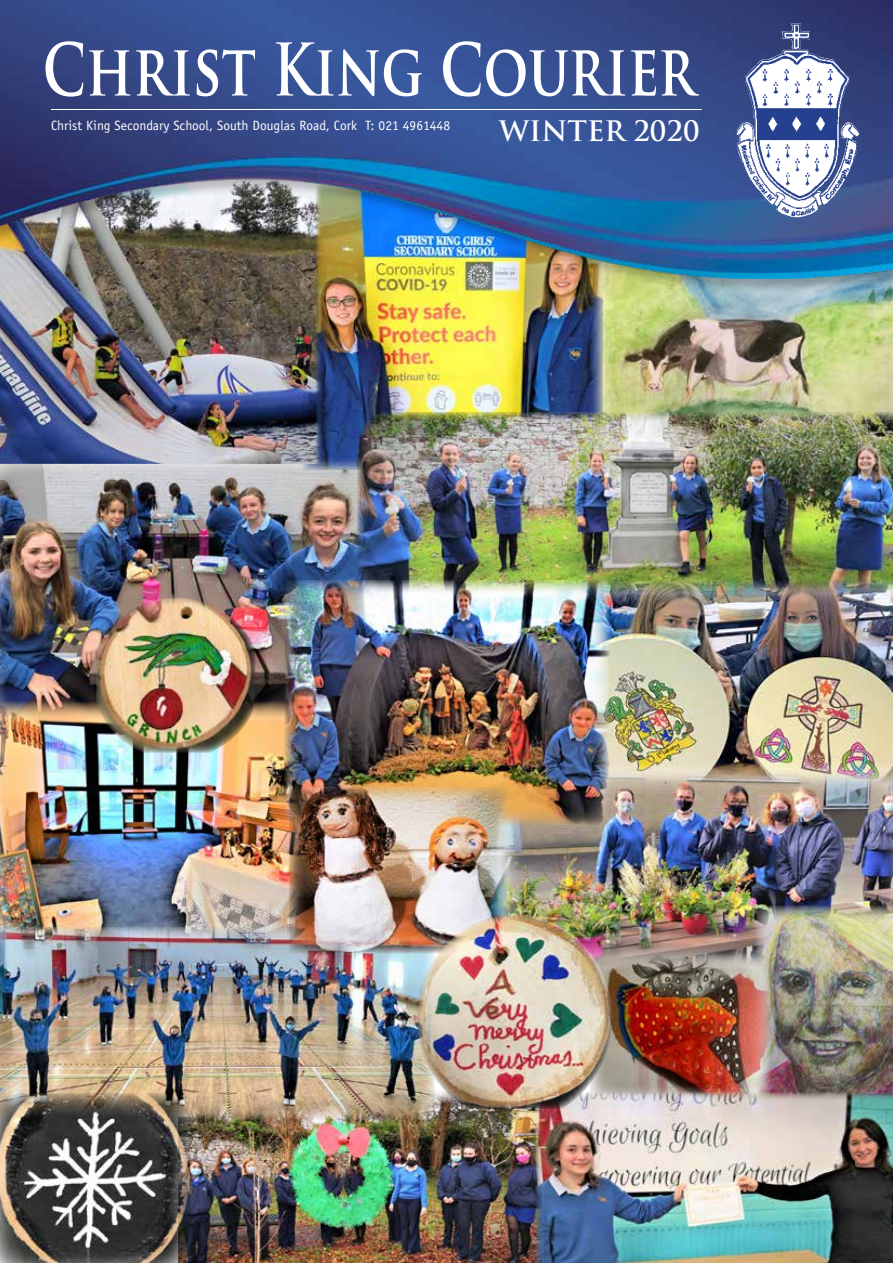
<style>
.page{position:relative;width:893px;height:1263px;background:#fff}
.page>*{position:absolute;margin:0;border:0;box-sizing:border-box;transform-origin:0 0}
.t1{font:700 70.5px "Trajan Pro";color:#fff;scale:.77 1}
.t2{font:700 27.45px "Trajan Pro";color:#fff}
.t3{font:13.5px "Officina Sans";color:#fff}
</style>
<div class="page">
<img style="left:0;top:463px;width:357px;height:239px">
<img style="left:603px;top:295px;width:290px;height:117px">
<img style="left:303px;top:295px;width:300px;height:175px">
<img style="left:0;top:295px;width:322px;height:168px">
<img style="left:507px;top:782px;width:386px;height:173px">
<img style="left:357px;top:412px;width:536px;height:168px">
<img style="left:609px;top:580px;width:284px;height:202px">
<img style="left:0;top:702px;width:289px;height:225px">
<img style="left:191px;top:1109px;width:345px;height:154px">
<img style="left:285px;top:580px;width:324px;height:246px">
<img style="left:0;top:927px;width:435px;height:192px">
<img style="left:755px;top:906px;width:138px;height:187px">
<img style="left:289px;top:787px;width:218px;height:166px">
<img style="left:612px;top:955px;width:159px;height:138px">
<div style="left:0;top:0;width:893px;height:295px;background:#000;opacity:.25"></div>
<img style="left:0;top:0;width:893px;height:279px">
<img style="left:735px;top:23px;width:128px;height:194px">
<hr style="left:51px;top:109px;width:651px;height:1px;background:#fff">
<img style="left:536px;top:1093px;width:357px;height:170px">
<img style="left:0;top:1093px;width:191px;height:170px">
<img style="left:417px;top:914px;width:195px;height:195px">
<img style="left:96px;top:597px;width:160px;height:156px">
<h1 class="t1" style="left:43px;top:26px;width:849px">Christ King Courier</h1>
<h2 class="t2" style="left:499px;top:114px;width:202px">WINTER 2020</h2>
<p class="t3" style="left:51px;top:118px;width:401px">Christ King Secondary School, South Douglas Road, Cork T: 021 4961448</p>
</div>
